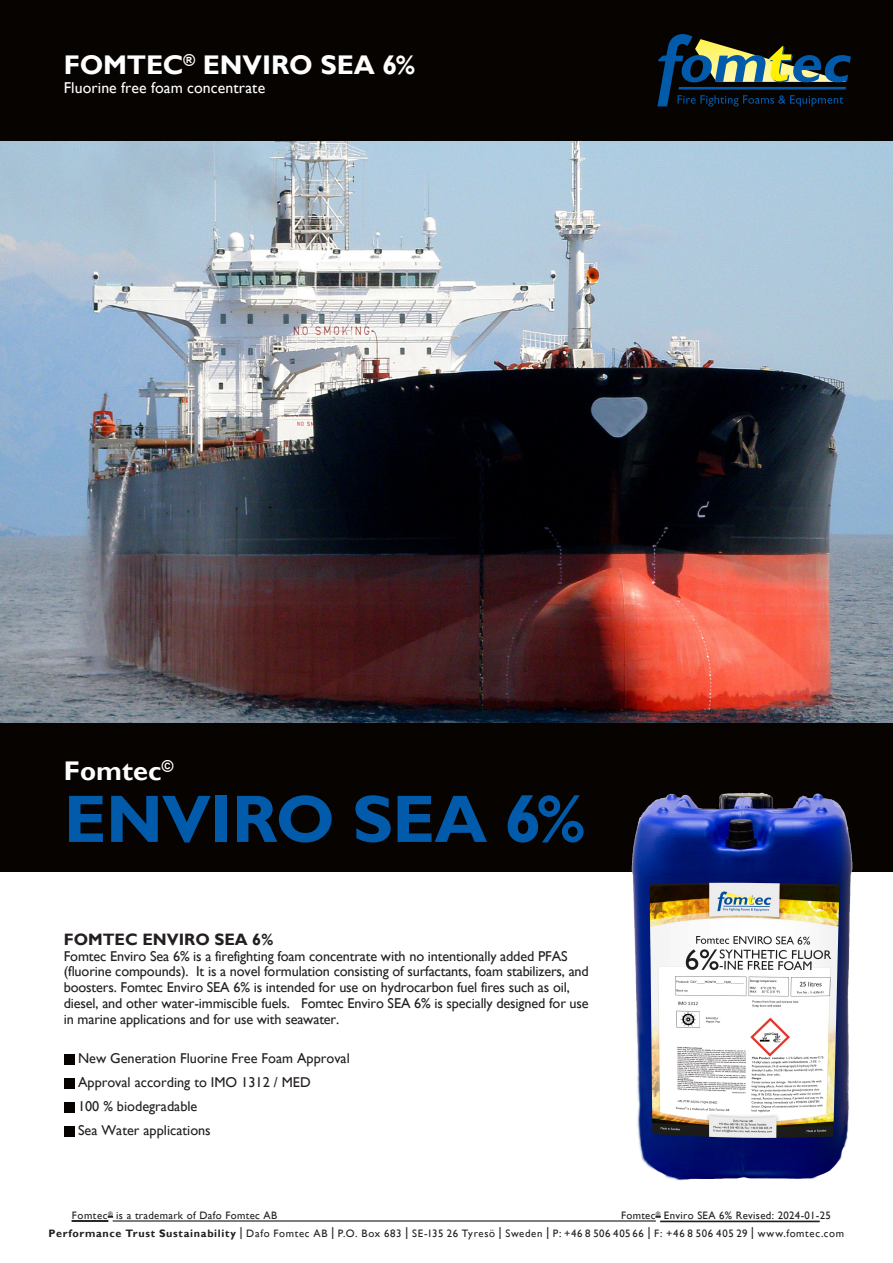
<style>
.page{position:relative;width:893px;height:1263px;background:#fff}
.page>*{position:absolute;margin:0;border:0;box-sizing:border-box;transform-origin:0 0}
.t1{font:700 67.5px "Gill Sans";letter-spacing:-.01em;color:#015aaa}
.t2{font:700 27px "Gill Sans";color:#fff}
.t3{font:700 16.5px "Gill Sans";color:#231f20}
.t4{font:15.75px "Gill Sans";letter-spacing:.005em;color:#fff}
.t5{font:14.25px/15.8px "Gill Sans";letter-spacing:-.01em;color:#231f20}
.t6{font:10.8px/18px "Gill Sans";letter-spacing:.045em;color:#231f20}
.s1{font-weight:700}
.s2{font-size:17.25px}
</style>
<div class="page">
<img style="left:0;top:140px;width:893px;height:583px">
<div style="left:0;top:0;width:893px;height:140px;background:#070301"></div>
<svg style="left:657px;top:34px;width:194px;height:72px"></svg>
<div style="left:0;top:723px;width:893px;height:149px;background:#070301"></div>
<div style="left:64px;top:1054px;width:10px;height:11px;background:#070301"></div>
<div style="left:64px;top:1126px;width:10px;height:11px;background:#070301"></div>
<div style="left:64px;top:1078px;width:10px;height:11px;background:#070301"></div>
<div style="left:64px;top:1102px;width:10px;height:11px;background:#070301"></div>
<img style="left:605px;top:792px;width:248px;height:431px">
<hr style="left:72px;top:1221px;width:36px;height:1px;background:#231f20">
<hr style="left:113px;top:1221px;width:543px;height:1px;background:#231f20">
<hr style="left:660px;top:1221px;width:160px;height:1px;background:#231f20">
<h2 class="t2" style="left:64px;top:49px;width:353px">FOMTEC<sup>®</sup> ENVIRO SEA 6%</h2>
<p class="t4" style="left:64px;top:79px;width:203px">Fluorine free foam concentrate</p>
<h2 class="t2" style="left:64px;top:754px;width:111px">Fomtec<sup>©</sup></h2>
<h1 class="t1" style="left:64px;top:778px;width:523px">ENVIRO SEA 6%</h1>
<p class="t3" style="left:64px;top:929px;width:211px">FOMTEC ENVIRO SEA 6%</p>
<p class="t5" style="left:64px;top:948px;width:527px">Fomtec Enviro Sea 6% is a firefighting foam concentrate with no intentionally added PFAS (fluorine compounds). It is a novel formulation consisting of surfactants, foam stabilizers, and boosters. Fomtec Enviro SEA 6% is intended for use on hydrocarbon fuel fires such as oil, diesel, and other water-immiscible fuels. Fomtec Enviro SEA 6% is specially designed for use in marine applications and for use with seawater.</p>
<p class="t5" style="left:78px;top:1047px;width:273px;line-height:24px">New Generation Fluorine Free Foam Approval<br>Approval according to IMO 1312 / MED<br>100 % biodegradable<br>Sea Water applications</p>
<p class="t6" style="left:49px;top:1207px;width:797px;text-indent:572px">Fomtec<sup>®</sup> Enviro SEA 6% Revised: 2024-01-25<br><span class="s1">Performance Trust Sustainability</span> <span class="s2">I</span> Dafo Fomtec AB <span class="s2">I</span> P.O. Box 683 <span class="s2">I</span> SE-135 26 Tyresö <span class="s2">I</span> Sweden <span class="s2">I</span> P: +46 8 506 405 66 <span class="s2">I</span> F: +46 8 506 405 29 <span class="s2">I</span> www.fomtec.com</p>
<p class="t6" style="left:72px;top:1207px;width:207px">Fomtec<sup>®</sup> is a trademark of Dafo Fomtec AB</p>
</div>
